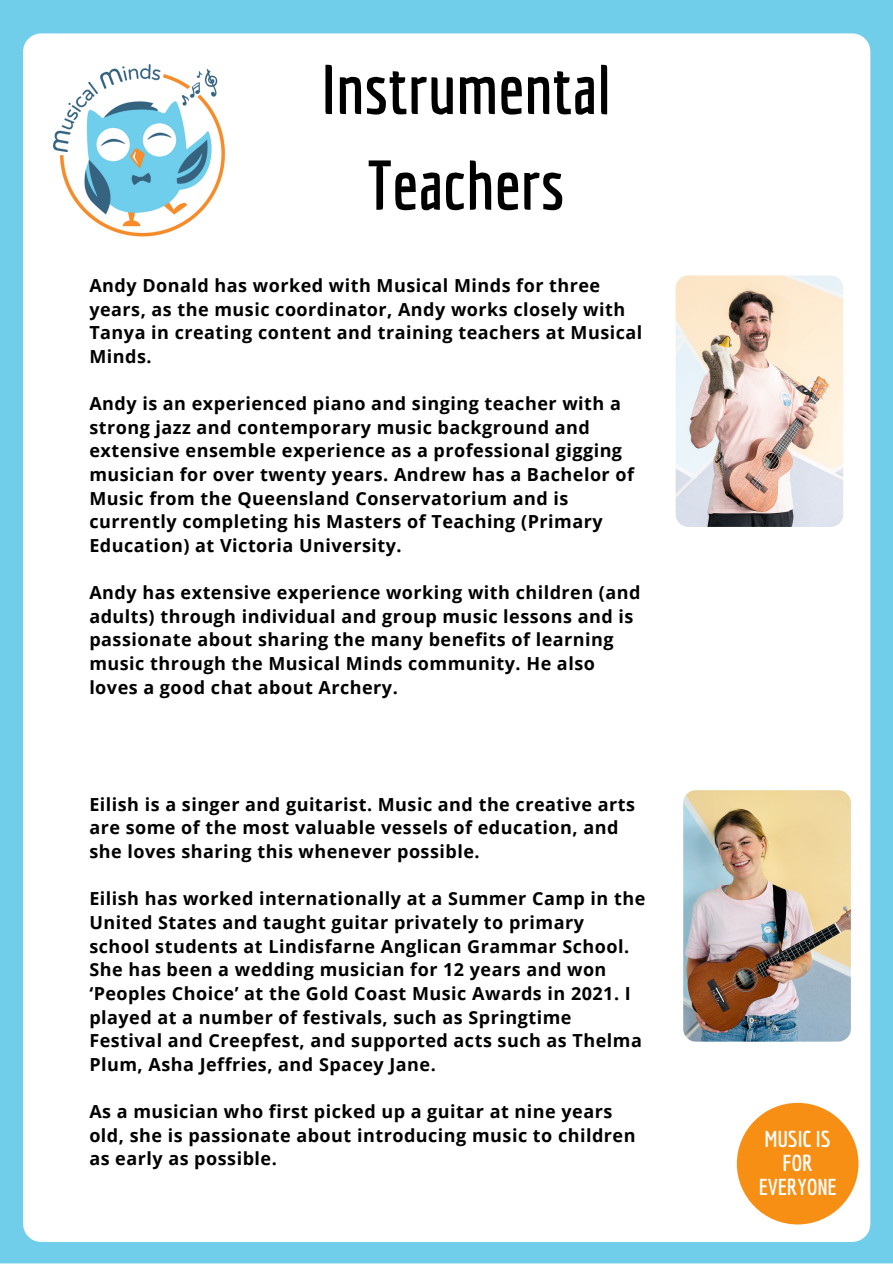
<style>
.page{position:relative;width:893px;height:1264px;background:#fff}
.page>*{position:absolute;margin:0;border:0;box-sizing:border-box;transform-origin:0 0}
.t1{font:700 68.4px "Economica";color:#000}
.t2{font:700 22.5px/23.7px "Economica";color:#fff;text-align:center}
.t3{font:700 18px/23.7px "Open Sans";letter-spacing:.025em;color:#000}
</style>
<div class="page">
<div style="left:0;top:0;width:892px;height:1263px;background:#71ceeb"></div>
<div style="left:23px;top:33px;width:847px;height:1208px;background:#fff;border-radius:18px"></div>
<div style="left:736px;top:1102px;width:122px;height:122px;background:#f68f14;border-radius:50%"></div>
<img style="left:47px;top:48px;width:199px;height:199px;border-radius:50%">
<img style="left:675px;top:275px;width:168px;height:252px;border-radius:13px">
<img style="left:683px;top:790px;width:167px;height:251px;border-radius:13px">
<p class="t1" style="left:321px;top:49px;width:291px">Instrumental</p>
<p class="t1" style="left:367px;top:145px;width:199px">Teachers</p>
<p class="t3" style="left:89px;top:273px;width:554px">Andy Donald has worked with Musical Minds for three years, as the music coordinator, Andy works closely with Tanya in creating content and training teachers at Musical Minds.</p>
<p class="t3" style="left:89px;top:391px;width:546px">Andy is an experienced piano and singing teacher with a strong jazz and contemporary music background and extensive ensemble experience as a professional gigging musician for over twenty years. Andrew has a Bachelor of Music from the Queensland Conservatorium and is currently completing his Masters of Teaching (Primary Education) at Victoria University.</p>
<p class="t3" style="left:89px;top:580px;width:552px">Andy has extensive experience working with children (and adults) through individual and group music lessons and is passionate about sharing the many benefits of learning music through the Musical Minds community. He also loves a good chat about Archery.</p>
<p class="t3" style="left:89px;top:792px;width:547px">Eilish is a singer and guitarist. Music and the creative arts are some of the most valuable vessels of education, and she loves sharing this whenever possible.</p>
<p class="t3" style="left:89px;top:886px;width:557px">Eilish has worked internationally at a Summer Camp in the United States and taught guitar privately to primary school students at Lindisfarne Anglican Grammar School.<br>She has been a wedding musician for 12 years and won ‘Peoples Choice’ at the Gold Coast Music Awards in 2021. I played at a number of festivals, such as Springtime Festival and Creepfest, and supported acts such as Thelma Plum, Asha Jeffries, and Spacey Jane.</p>
<p class="t3" style="left:89px;top:1099px;width:547px">As a musician who first picked up a guitar at nine years old, she is passionate about introducing music to children as early as possible.</p>
<p class="t2" style="left:758px;top:1127px;width:79px">MUSIC IS<br>FOR<br>EVERYONE</p>
</div>
